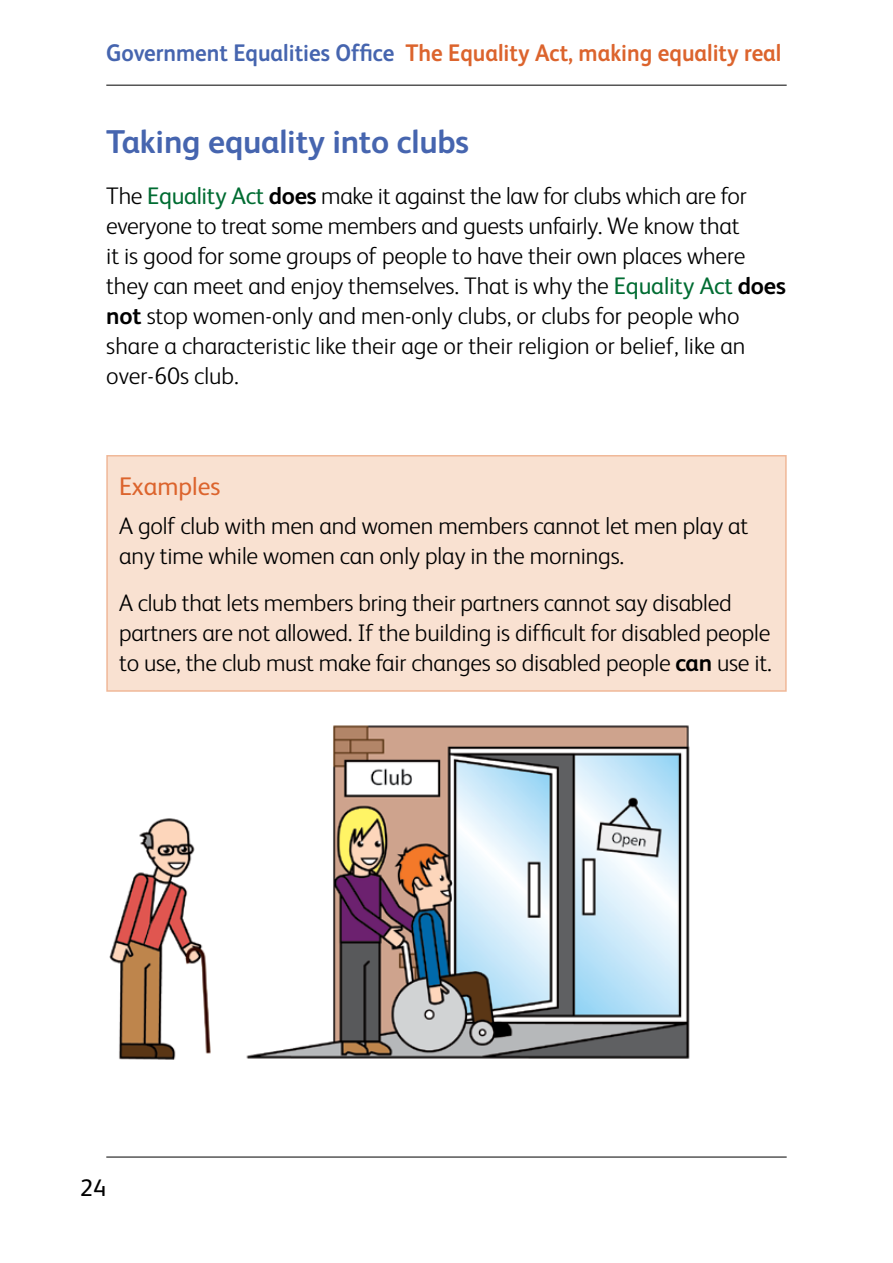
<style>
.page{position:relative;width:893px;height:1263px;background:#fff}
.page>*{position:absolute;margin:0;border:0;box-sizing:border-box;transform-origin:0 0}
.Subheading{font:700 33px "FS Albert";letter-spacing:-.005em;color:#4665af}
.Body_text{font:25.5px "FS Albert";color:#dc642d}
.Body_text-2{font:300 24px/30px "FS Albert";letter-spacing:-.005em;color:#000}
.t1{font:700 24px "FS Albert";color:#dc642d;scale:.94 1}
.t2{font:24px "FS Albert";color:#000}
.s1{color:#4665af}
.s2{font-weight:400;color:#006c32}
.s3{font-weight:700}
</style>
<div class="page">
<hr style="left:106px;top:85px;width:681px;height:1px;background:#000">
<hr style="left:106px;top:1157px;width:681px;height:1px;background:#000">
<div style="left:106px;top:455px;width:681px;height:237px;background:#f9e1d1;border:2px solid #f0b898"></div>
<img style="left:109px;top:725px;width:581px;height:335px">
<p class="t1" style="left:106px;top:36px;width:720px"><span class="s1">Government Equalities Office</span> The Equality Act, making equality real</p>
<p class="Subheading" style="left:106px;top:119px;width:364px">Taking equality into clubs</p>
<p class="Body_text-2" style="left:106px;top:180px;width:681px">The <span class="s2">Equality Act</span> <span class="s3">does</span> make it against the law for clubs which are for everyone to treat some members and guests unfairly. We know that<br>it is good for some groups of people to have their own places where they can meet and enjoy themselves. That is why the <span class="s2">Equality Act</span> <span class="s3">does not</span> stop women-only and men-only clubs, or clubs for people who share a characteristic like their age or their religion or belief, like an over-60s club.</p>
<p class="Body_text" style="left:119px;top:470px;width:103px">Examples</p>
<p class="Body_text-2" style="left:119px;top:509px;width:631px">A golf club with men and women members cannot let men play at any time while women can only play in the mornings.</p>
<p class="Body_text-2" style="left:119px;top:586px;width:654px">A club that lets members bring their partners cannot say disabled partners are not allowed. If the building is difficult for disabled people to use, the club must make fair changes so disabled people <span class="s3">can</span> use it.</p>
<p class="t2" style="left:80px;top:1172px;width:28px">24</p>
</div>
